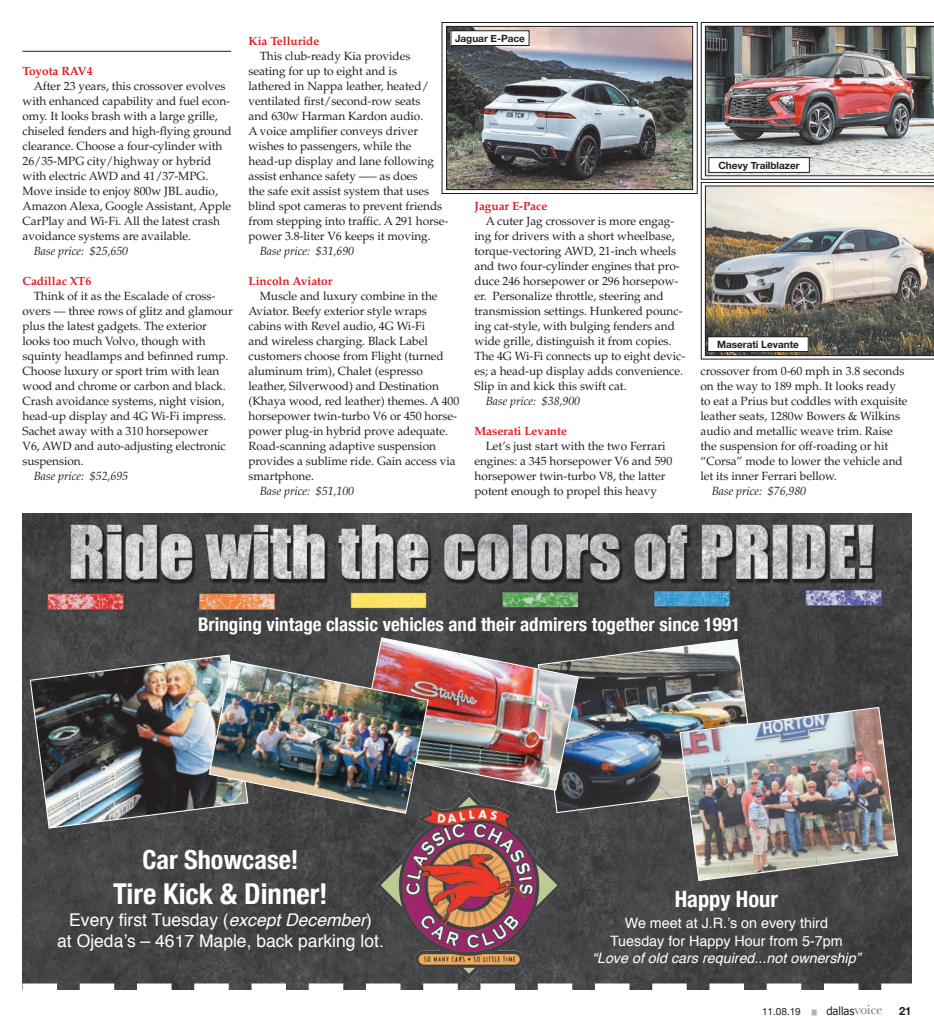
<style>
.page{position:relative;width:934px;height:1035px;background:#fff}
.page>*{position:absolute;margin:0;border:0;box-sizing:border-box;transform-origin:0 0}
.t1{font:700 condensed 28.75px "Helvetica Neue";color:#fff}
.t2{font:700 condensed 26.25px "Helvetica Neue";color:#fff}
.t3{font:700 condensed 22.5px "Helvetica Neue";color:#fff}
.t4{font:700 condensed 18.88px "Helvetica Neue";color:#fff}
.t5{font:17.5px/21.2px "Helvetica";color:#fff;text-align:center}
.t6{font:14.25px/17.1px "Helvetica";color:#fff;text-align:center}
.t7{font:italic 14.25px "Helvetica";color:#fff}
.t8{font:11.88px/15px "Palatino LT Std";letter-spacing:-.005em;color:#231f20}
.t9{font:italic 11.88px "Palatino LT Std";letter-spacing:-.005em;color:#231f20}
.t10{font:700 11.88px "Palatino LT Std";letter-spacing:-.005em;color:#e01f26}
.t11{font:11.25px "Tahoma";letter-spacing:-.005em;color:#231f20}
.t12{font:700 11.25px "Helvetica Neue";color:#231f20}
.t13{font:700 10px "Helvetica Neue";letter-spacing:-.005em;color:#231f20}
.t14{font:10px "Helvetica Neue";color:#231f20}
.s1{font-style:italic}
.s2{font-size:5px;color:#b2b3b7}
.s3{font-family:"Baskerville";font-size:13.75px;color:#6c6d70}
</style>
<div class="page">
<svg style="left:701px;top:182px;width:233px;height:177px"></svg>
<div style="left:442px;top:22px;width:255px;height:172px;border:1px solid #231f20"></div>
<img style="left:448px;top:28px;width:243px;height:160px">
<div style="left:446px;top:26px;width:247px;height:164px;border:1px solid #231f20"></div>
<div style="left:451px;top:31px;width:78px;height:15px;background:#fff"></div>
<div style="left:451px;top:31px;width:78px;height:15px;border:1px solid #231f20"></div>
<img style="left:701px;top:22px;width:233px;height:157px">
<img style="left:705px;top:186px;width:229px;height:170px">
<div style="left:709px;top:158px;width:100px;height:14px;background:#fff"></div>
<div style="left:708px;top:158px;width:101px;height:15px;border:1px solid #231f20"></div>
<div style="left:708px;top:337px;width:100px;height:15px;background:#fff"></div>
<div style="left:707px;top:337px;width:101px;height:15px;border:1px solid #231f20"></div>
<hr style="left:22px;top:51px;width:209px;height:1px;background:#231f20">
<img style="left:23px;top:514px;width:888px;height:470px">
<img style="left:579px;top:638px;width:178px;height:176px">
<img style="left:679px;top:706px;width:220px;height:176px">
<img style="left:372px;top:829px;width:190px;height:153px">
<svg style="left:57px;top:984px;width:825px;height:6px"></svg>
<img style="left:29px;top:637px;width:550px;height:192px">
<p class="t10" style="left:22px;top:64px;width:72px">Toyota RAV4</p>
<p class="t8" style="left:22px;top:79px;width:211px;text-indent:11px">After 23 years, this crossover evolves with enhanced capability and fuel econ&shy;omy. It looks brash with a large grille, chiseled fenders and high-flying ground clearance. Choose a four-cylinder with 26/35-MPG city/highway or hybrid with electric AWD and 41/37-MPG.<br>Move inside to enjoy 800w JBL audio, Amazon Alexa, Google Assistant, Apple CarPlay and Wi-Fi. All the latest crash avoidance systems are available.</p>
<p class="t9" style="left:34px;top:244px;width:96px">Base price: $25,650</p>
<p class="t10" style="left:22px;top:274px;width:70px">Cadillac XT6</p>
<p class="t8" style="left:22px;top:289px;width:212px;text-indent:11px">Think of it as the Escalade of cross&shy;overs — three rows of glitz and glamour plus the latest gadgets. The exterior looks too much Volvo, though with squinty headlamps and befinned rump.<br>Choose luxury or sport trim with lean wood and chrome or carbon and black.<br>Crash avoidance systems, night vision, head-up display and 4G Wi-Fi impress.<br>Sachet away with a 310 horsepower<br>V6, AWD and auto-adjusting electronic suspension.</p>
<p class="t9" style="left:34px;top:469px;width:96px">Base price: $52,695</p>
<p class="t13" style="left:455px;top:30px;width:71px">Jaguar E-Pace</p>
<p class="t10" style="left:248px;top:34px;width:72px">Kia Telluride</p>
<p class="t8" style="left:248px;top:49px;width:201px;text-indent:11px">This club-ready Kia provides seating for up to eight and is<br>lathered in Nappa leather, heated/ ventilated first/second-row seats<br>and 630w Harman Kardon audio.<br>A voice amplifier conveys driver wishes to passengers, while the head-up display and lane following assist enhance safety —– as does<br>the safe exit assist system that uses blind spot cameras to prevent friends from stepping into traffic. A 291 horse&shy;power 3.8-liter V6 keeps it moving.</p>
<p class="t9" style="left:260px;top:244px;width:96px">Base price: $31,690</p>
<p class="t10" style="left:248px;top:274px;width:85px">Lincoln Aviator</p>
<p class="t8" style="left:248px;top:289px;width:212px;text-indent:11px">Muscle and luxury combine in the Aviator. Beefy exterior style wraps cabins with Revel audio, 4G Wi-Fi<br>and wireless charging. Black Label customers choose from Flight (turned aluminum trim), Chalet (espresso leather, Silverwood) and Destination (Khaya wood, red leather) themes. A 400 horsepower twin-turbo V6 or 450 horse&shy;power plug-in hybrid prove adequate.<br>Road-scanning adaptive suspension provides a sublime ride. Gain access via smartphone.</p>
<p class="t9" style="left:260px;top:484px;width:96px">Base price: $51,100</p>
<p class="t10" style="left:474px;top:199px;width:74px">Jaguar E-Pace</p>
<p class="t8" style="left:474px;top:214px;width:212px;text-indent:11px">A cuter Jag crossover is more engag&shy;ing for drivers with a short wheelbase, torque-vectoring AWD, 21-inch wheels and two four-cylinder engines that pro&shy;duce 246 horsepower or 296 horsepow&shy;er. Personalize throttle, steering and transmission settings. Hunkered pounc&shy;ing cat-style, with bulging fenders and wide grille, distinguish it from copies.<br>The 4G Wi-Fi connects up to eight devic&shy;es; a head-up display adds convenience.<br>Slip in and kick this swift cat.</p>
<p class="t9" style="left:486px;top:394px;width:96px">Base price: $38,900</p>
<p class="t10" style="left:474px;top:424px;width:94px">Maserati Levante</p>
<p class="t8" style="left:474px;top:439px;width:199px;text-indent:11px">Let’s just start with the two Ferrari engines: a 345 horsepower V6 and 590 horsepower twin-turbo V8, the latter potent enough to propel this heavy</p>
<p class="t13" style="left:718px;top:157px;width:82px">Chevy Trailblazer</p>
<p class="t13" style="left:717px;top:336px;width:83px">Maserati Levante</p>
<p class="t8" style="left:700px;top:364px;width:209px">crossover from 0-60 mph in 3.8 seconds on the way to 189 mph. It looks ready to eat a Prius but coddles with exquisite leather seats, 1280w Bowers &amp; Wilkins audio and metallic weave trim. Raise the suspension for off-roading or hit “Corsa” mode to lower the vehicle and let its inner Ferrari bellow.</p>
<p class="t9" style="left:712px;top:484px;width:96px">Base price: $76,980</p>
<h3 class="t4" style="left:198px;top:609px;width:543px">Bringing vintage classic vehicles and their admirers together since 1991</h3>
<h2 class="t2" style="left:142px;top:838px;width:158px">Car Showcase!</h2>
<h1 class="t1" style="left:113px;top:869px;width:216px">Tire Kick &amp; Dinner!</h1>
<h3 class="t5" style="left:57px;top:910px;width:328px">Every first Tuesday (<span class="s1">except December</span>)<br>at Ojeda’s – 4617 Maple, back parking lot.</h3>
<h3 class="t3" style="left:675px;top:881px;width:105px">Happy Hour</h3>
<p class="t6" style="left:610px;top:915px;width:234px">We meet at J.R.’s on every third<br>Tuesday for Happy Hour from 5-7pm</p>
<p class="t7" style="left:592px;top:947px;width:270px">“Love of old cars required...not ownership”</p>
<p class="t14" style="left:762px;top:1004px;width:56px">11.08.19 <span class="s2">█</span></p>
<p class="t11" style="left:826px;top:1003px;width:58px">dallas<span class="s3">voice</span></p>
<p class="t12" style="left:899px;top:1002px;width:14px">21</p>
</div>
